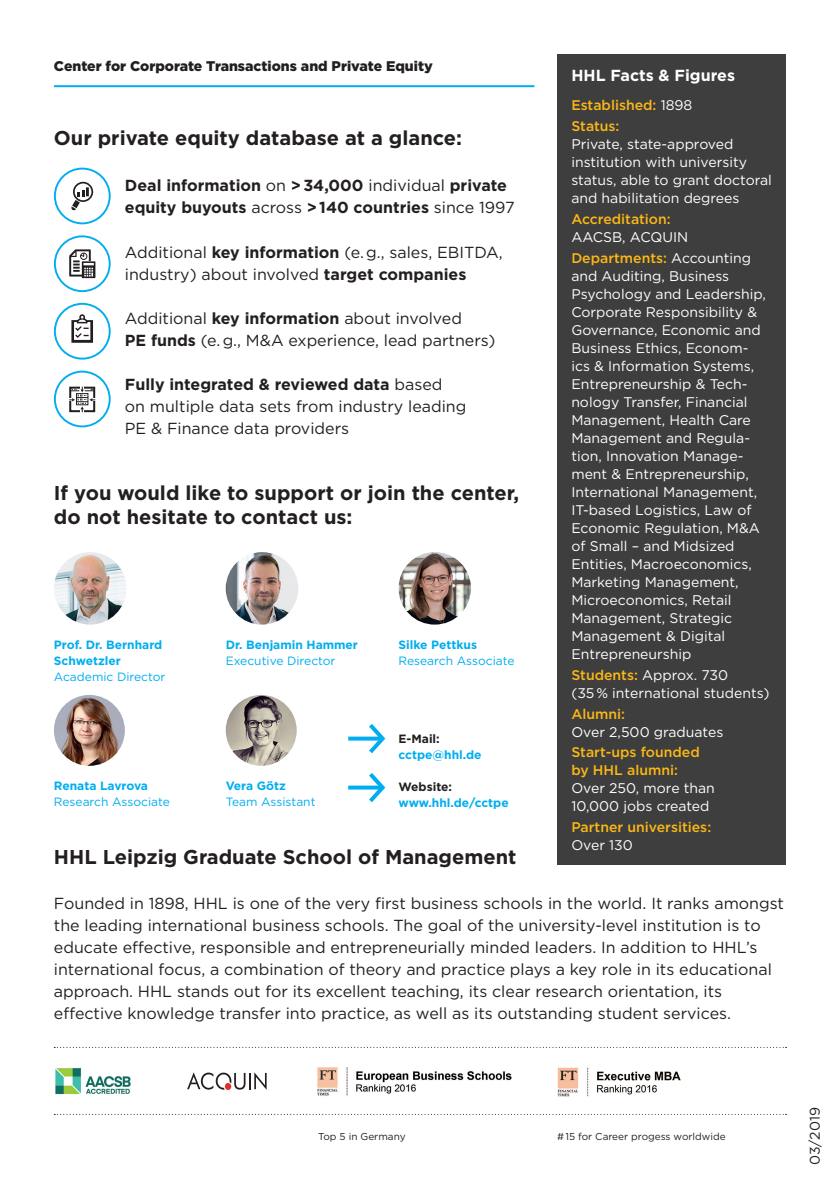
<style>
.page{position:relative;width:840px;height:1191px;background:#fff}
.page>*{position:absolute;margin:0;border:0;box-sizing:border-box;transform-origin:0 0}
.t1{font:700 20px/24px "Gotham";color:#231f20}
.t2{font:16px/22px "Gotham";color:#231f20}
.t3{font:700 16px/22px "Gotham";color:#231f20}
.t4{font:700 16px "Gotham";color:#fff}
.t5{font:14px/18px "Gotham";color:#fff}
.t6{font:500 14px/20.8px "Gotham";color:#fcb814}
.t7{font:900 14px "Gotham";color:#231f20}
.t8{font:14px "Gotham";color:#231f20}
.t9{font:700 12px/16px "Gotham";color:#00aeef}
.t10{font:12px "Gotham";color:#00aeef}
.t11{font:700 12px "Gotham";color:#231f20}
.t12{font:10px "Gotham";color:#231f20}
.s1{font-weight:400;color:#fff}
.s2{font-weight:500;color:#fcb814}
.s3{font-weight:400}
.s4{font-weight:700}
</style>
<div class="page">
<div style="left:557px;top:54px;width:228px;height:810px;background:#3e3e3f"></div>
<div style="left:54px;top:168px;width:57px;height:56px;border:2px solid #00aeef;border-radius:50%"></div>
<div style="left:54px;top:371px;width:57px;height:56px;border:2px solid #00aeef;border-radius:50%"></div>
<div style="left:54px;top:303px;width:57px;height:56px;border:2px solid #00aeef;border-radius:50%"></div>
<div style="left:54px;top:235px;width:57px;height:57px;border:2px solid #00aeef;border-radius:50%"></div>
<svg style="left:71px;top:182px;width:22px;height:28px"></svg>
<svg style="left:71px;top:314px;width:22px;height:29px"></svg>
<svg style="left:69px;top:249px;width:26px;height:29px"></svg>
<svg style="left:69px;top:386px;width:27px;height:27px"></svg>
<img style="left:55px;top:1068px;width:76px;height:27px">
<img style="left:317px;top:1067px;width:193px;height:29px">
<img style="left:557px;top:1067px;width:123px;height:30px">
<svg style="left:187px;top:1072px;width:79px;height:18px"></svg>
<svg style="left:54px;top:1047px;width:732px;height:1px"></svg>
<hr style="left:54px;top:85px;width:480px;height:2px;background:#00aeef">
<svg style="left:348px;top:736px;width:16px;height:4px"></svg>
<svg style="left:364px;top:724px;width:22px;height:30px"></svg>
<img style="left:54px;top:552px;width:72px;height:72px;border-radius:36px">
<img style="left:54px;top:695px;width:71px;height:71px;border-radius:35px">
<img style="left:226px;top:552px;width:72px;height:72px;border-radius:36px">
<img style="left:226px;top:695px;width:70px;height:71px;border-radius:35px">
<img style="left:398px;top:552px;width:73px;height:72px;border-radius:36px">
<svg style="left:348px;top:785px;width:16px;height:4px"></svg>
<svg style="left:364px;top:773px;width:22px;height:30px"></svg>
<p class="t7" style="left:54px;top:57px;width:380px">Center for Corporate Transactions and Private Equity</p>
<p class="t4" style="left:571px;top:64px;width:165px">HHL Facts &amp; Figures</p>
<p class="t6" style="left:571px;top:94px;width:122px">Established: <span class="s1">1898<br></span>Status:</p>
<p class="t5" style="left:571px;top:135px;width:202px">Private, state-approved institution with university status, able to grant doctoral and habilitation degrees</p>
<p class="t6" style="left:571px;top:208px;width:101px">Accreditation:</p>
<p class="t5" style="left:571px;top:226px;width:181px;line-height:20.8px">AACSB, ACQUIN<br><span class="s2">Departments:</span> Accounting</p>
<p class="t5" style="left:571px;top:266px;width:196px">and Auditing, Business<br>Psychology and Leadership,<br>Corporate Responsibility &amp;<br>Governance, Economic and<br>Business Ethics, Econom&shy;ics &amp; Information Systems,<br>Entrepreneurship &amp; Tech&shy;nology Transfer, Financial<br>Management, Health Care<br>Management and Regula&shy;tion, Innovation Manage&shy;ment &amp; Entrepreneurship,<br>International Management,<br>IT-based Logistics, Law of<br>Economic Regulation, M&amp;A of Small – and Midsized<br>Entities, Macroeconomics,<br>Marketing Management,<br>Microeconomics, Retail<br>Management, Strategic<br>Management &amp; Digital<br>Entrepreneurship</p>
<p class="t5" style="left:571px;top:665px;width:199px"><span class="s2">Students:</span> Approx. 730<br>(35 % international students)</p>
<p class="t6" style="left:571px;top:703px;width:55px">Alumni:</p>
<p class="t5" style="left:571px;top:722px;width:153px">Over 2,500 graduates</p>
<p class="t6" style="left:571px;top:743px;width:130px;line-height:18px">Start-ups founded by HHL alumni:</p>
<p class="t5" style="left:571px;top:779px;width:145px">Over 250, more than<br>10,000 jobs created</p>
<p class="t6" style="left:571px;top:816px;width:141px">Partner universities:</p>
<p class="t5" style="left:571px;top:836px;width:63px">Over 130</p>
<p class="t1" style="left:54px;top:125px;width:409px">Our private equity database at a glance:</p>
<p class="t3" style="left:125px;top:175px;width:391px">Deal information <span class="s3">on</span> &gt; 34,000 <span class="s3">individual</span> private equity buyouts <span class="s3">across</span> &gt; 140 countries <span class="s3">since 1997</span></p>
<p class="t2" style="left:125px;top:240px;width:379px">Additional <span class="s4">key information</span> (e. g., sales, EBITDA, industry) about involved <span class="s4">target companies</span></p>
<p class="t2" style="left:125px;top:306px;width:372px">Additional <span class="s4">key information</span> about involved<br><span class="s4">PE funds</span> (e. g., M&amp;A experience, lead partners)</p>
<p class="t2" style="left:125px;top:372px;width:343px"><span class="s4">Fully integrated &amp; reviewed data</span> based on multiple data sets from industry leading<br>PE &amp; Finance data providers</p>
<p class="t1" style="left:54px;top:481px;width:466px">If you would like to support or join the center, do not hesitate to contact us:</p>
<p class="t9" style="left:54px;top:636px;width:110px">Prof. Dr. Bernhard<br>Schwetzler</p>
<p class="t10" style="left:54px;top:669px;width:113px">Academic Director</p>
<p class="t9" style="left:226px;top:636px;width:134px">Dr. Benjamin Hammer</p>
<p class="t10" style="left:226px;top:653px;width:111px">Executive Director</p>
<p class="t9" style="left:398px;top:636px;width:80px">Silke Pettkus</p>
<p class="t10" style="left:398px;top:653px;width:117px">Research Associate</p>
<p class="t11" style="left:398px;top:730px;width:43px">E-Mail:</p>
<p class="t9" style="left:398px;top:746px;width:85px">cctpe@hhl.de</p>
<p class="t11" style="left:398px;top:778px;width:55px">Website:</p>
<p class="t9" style="left:398px;top:794px;width:112px">www.hhl.de/cctpe</p>
<p class="t9" style="left:226px;top:777px;width:62px">Vera Götz</p>
<p class="t10" style="left:226px;top:793px;width:91px">Team Assistant</p>
<p class="t9" style="left:54px;top:777px;width:96px">Renata Lavrova</p>
<p class="t10" style="left:54px;top:793px;width:117px">Research Associate</p>
<p class="t1" style="left:54px;top:845px;width:464px">HHL Leipzig Graduate School of Management</p>
<p class="t2" style="left:54px;top:891px;width:731px">Founded in 1898, HHL is one of the very first business schools in the world. It ranks amongst the leading international business schools. The goal of the university-level institution is to educate effective, responsible and entrepreneurially minded leaders. In addition to HHL’s international focus, a combination of theory and practice plays a key role in its educational approach. HHL stands out for its excellent teaching, its clear research orientation, its effective knowledge transfer into practice, as well as its outstanding student services.</p>
<p class="t12" style="left:318px;top:1130px;width:89px">Top 5 in Germany</p>
<p class="t12" style="left:557px;top:1130px;width:170px"># 15 for Career progess worldwide</p>
<p class="t8" style="left:805px;top:1164px;width:59px;rotate:-90deg">03/2019</p>
</div>
